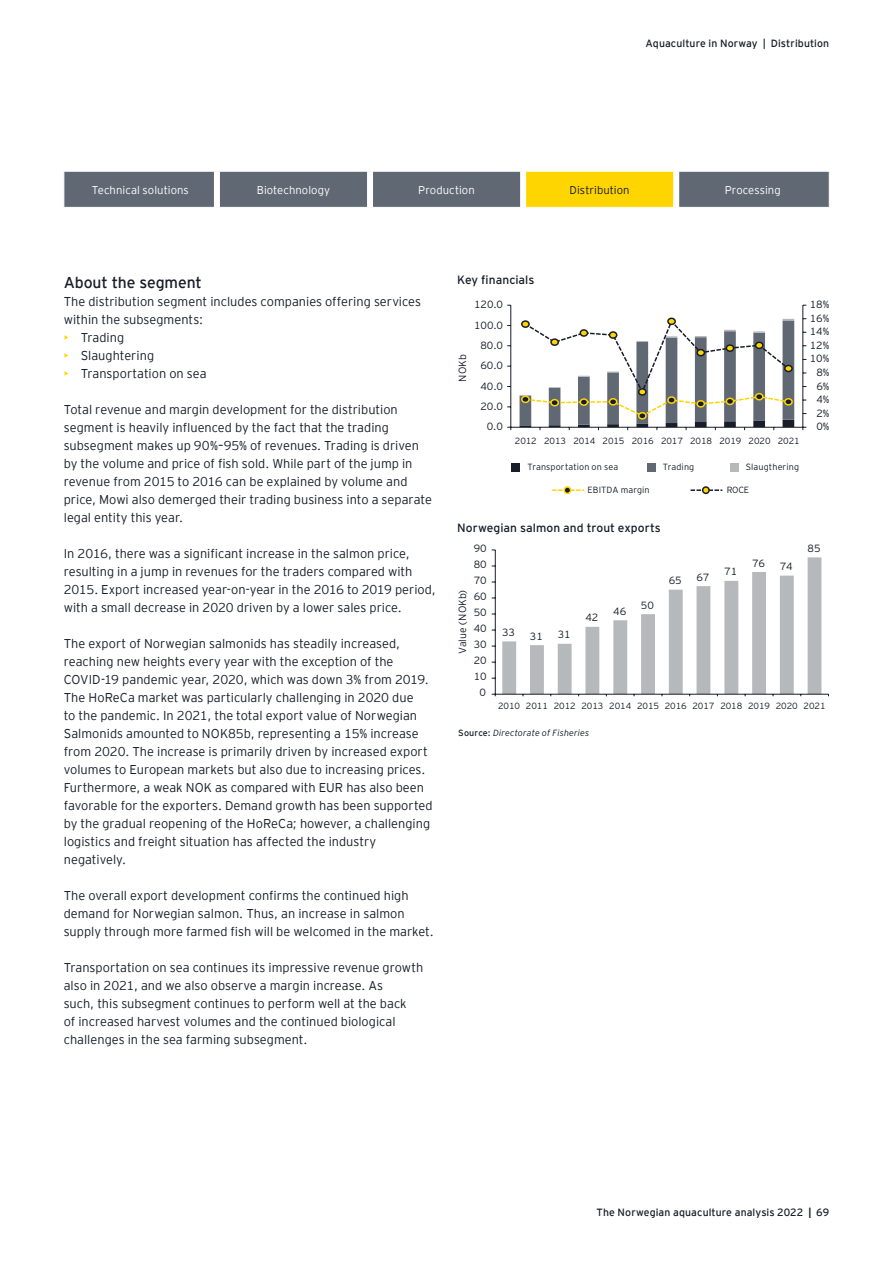
<style>
.page{position:relative;width:893px;height:1263px;background:#fff}
.page>*{position:absolute;margin:0;border:0;box-sizing:border-box;transform-origin:0 0}
.t1{font:15.75px "EY Interstate";letter-spacing:-.005em;color:#181d29}
.t2{font:300 12.75px/18px "EY Interstate";color:#181d29}
.t3{font:12px "EY Interstate";letter-spacing:.005em;color:#181d29}
.t4{font:300 11.25px "EY Interstate";letter-spacing:.005em;color:#fff}
.t5{font:300 11.25px "EY Interstate";letter-spacing:.005em;color:#181d29}
.t6{font:300 10.5px "EY Interstate";letter-spacing:-.005em;color:#181d29}
.t7{font:10.5px "EY Interstate";letter-spacing:.01em;color:#181d29}
.t8{font:300 9px "EY Interstate";letter-spacing:-.005em;color:#181d29}
.t9{font:300 9px "EY Interstate";letter-spacing:.015em;color:#181d29}
.t10{font:italic 300 9px "EY Interstate";letter-spacing:.015em;color:#181d29}
.s1{color:#ffd500}
.s2{font-weight:400;font-style:normal}
.s3{font-weight:700}
</style>
<div class="page">
<div style="left:65px;top:172px;width:764px;height:35px;background:#606973"></div>
<div style="left:523px;top:171px;width:153px;height:36px;background:#ffd500"></div>
<div style="left:214px;top:171px;width:6px;height:36px;background:#fff"></div>
<div style="left:367px;top:171px;width:6px;height:36px;background:#fff"></div>
<div style="left:520px;top:171px;width:6px;height:36px;background:#fff"></div>
<div style="left:673px;top:171px;width:6px;height:36px;background:#fff"></div>
<hr style="left:523px;top:171px;width:153px;height:1px;background:#fff">
<hr style="left:802px;top:305px;width:1px;height:122px;background:#181d29">
<hr style="left:510px;top:305px;width:1px;height:122px;background:#181d29">
<hr style="left:511px;top:427px;width:292px;height:1px;background:#181d29">
<svg style="left:520px;top:319px;width:274px;height:111px"></svg>
<div style="left:522px;top:321px;width:7px;height:6px;background:#ffd500;border-radius:50%"></div>
<div style="left:521px;top:320px;width:9px;height:8px;border:2px solid #181d29;border-radius:50%"></div>
<div style="left:551px;top:339px;width:7px;height:6px;background:#ffd500;border-radius:50%"></div>
<div style="left:550px;top:338px;width:9px;height:8px;border:2px solid #181d29;border-radius:50%"></div>
<div style="left:580px;top:330px;width:7px;height:6px;background:#ffd500;border-radius:50%"></div>
<div style="left:579px;top:329px;width:9px;height:8px;border:2px solid #181d29;border-radius:50%"></div>
<div style="left:609px;top:332px;width:8px;height:6px;background:#ffd500;border-radius:50%"></div>
<div style="left:609px;top:331px;width:8px;height:8px;border:2px solid #181d29;border-radius:50%"></div>
<div style="left:639px;top:389px;width:7px;height:6px;background:#ffd500;border-radius:50%"></div>
<div style="left:638px;top:388px;width:9px;height:8px;border:2px solid #181d29;border-radius:50%"></div>
<div style="left:668px;top:318px;width:7px;height:6px;background:#ffd500;border-radius:50%"></div>
<div style="left:667px;top:318px;width:9px;height:7px;border:2px solid #181d29;border-radius:50%"></div>
<div style="left:697px;top:350px;width:7px;height:6px;background:#ffd500;border-radius:50%"></div>
<div style="left:696px;top:349px;width:9px;height:7px;border:2px solid #181d29;border-radius:50%"></div>
<div style="left:726px;top:345px;width:8px;height:6px;background:#ffd500;border-radius:50%"></div>
<div style="left:726px;top:344px;width:8px;height:8px;border:2px solid #181d29;border-radius:50%"></div>
<div style="left:756px;top:342px;width:7px;height:6px;background:#ffd500;border-radius:50%"></div>
<div style="left:755px;top:342px;width:9px;height:7px;border:2px solid #181d29;border-radius:50%"></div>
<div style="left:785px;top:365px;width:7px;height:7px;background:#ffd500;border-radius:50%"></div>
<div style="left:784px;top:365px;width:9px;height:7px;border:2px solid #181d29;border-radius:50%"></div>
<div style="left:511px;top:463px;width:9px;height:8px;background:#181d29"></div>
<div style="left:647px;top:463px;width:8px;height:8px;background:#606973"></div>
<div style="left:730px;top:463px;width:8px;height:9px;background:#b5b9bc"></div>
<svg style="left:553px;top:489px;width:30px;height:2px"></svg>
<div style="left:564px;top:487px;width:7px;height:6px;background:#181d29;border-radius:50%"></div>
<div style="left:563px;top:486px;width:8px;height:8px;border:2px solid #ffd500;border-radius:50%"></div>
<svg style="left:691px;top:487px;width:31px;height:6px"></svg>
<div style="left:702px;top:486px;width:8px;height:8px;border:2px solid #181d29;border-radius:50%"></div>
<hr style="left:495px;top:550px;width:1px;height:144px;background:#181d29">
<hr style="left:495px;top:694px;width:333px;height:1px;background:#181d29">
<svg style="left:502px;top:557px;width:319px;height:139px"></svg>
<p class="t7" style="left:645px;top:36px;width:185px">Aquaculture in Norway | Distribution</p>
<p class="t4" style="left:92px;top:182px;width:98px">Technical solutions</p>
<p class="t4" style="left:257px;top:182px;width:75px">Biotechnology</p>
<p class="t4" style="left:418px;top:182px;width:58px">Production</p>
<p class="t5" style="left:570px;top:182px;width:62px">Distribution</p>
<p class="t4" style="left:725px;top:182px;width:57px">Processing</p>
<p class="t1" style="left:64px;top:271px;width:140px">About the segment</p>
<p class="t2" style="left:64px;top:292px;width:359px">The distribution segment includes companies offering services within the subsegments:</p>
<p class="t2" style="left:64px;top:328px;width:62px"><span class="s1">•</span> Trading</p>
<p class="t2" style="left:64px;top:346px;width:92px"><span class="s1">•</span> Slaughtering</p>
<p class="t2" style="left:64px;top:364px;width:144px"><span class="s1">•</span> Transportation on sea</p>
<p class="t2" style="left:64px;top:400px;width:370px">Total revenue and margin development for the distribution segment is heavily influenced by the fact that the trading subsegment makes up 90%–95% of revenues. Trading is driven by the volume and price of fish sold. While part of the jump in revenue from 2015 to 2016 can be explained by volume and price, Mowi also demerged their trading business into a separate legal entity this year.</p>
<p class="t2" style="left:64px;top:544px;width:374px">In 2016, there was a significant increase in the salmon price, resulting in a jump in revenues for the traders compared with 2015. Export increased year-on-year in the 2016 to 2019 period, with a small decrease in 2020 driven by a lower sales price.</p>
<p class="t2" style="left:64px;top:634px;width:370px">The export of Norwegian salmonids has steadily increased, reaching new heights every year with the exception of the COVID-19 pandemic year, 2020, which was down 3% from 2019.<br>The HoReCa market was particularly challenging in 2020 due<br>to the pandemic. In 2021, the total export value of Norwegian Salmonids amounted to NOK85b, representing a 15% increase from 2020. The increase is primarily driven by increased export volumes to European markets but also due to increasing prices.<br>Furthermore, a weak NOK as compared with EUR has also been favorable for the exporters. Demand growth has been supported by the gradual reopening of the HoReCa; however, a challenging logistics and freight situation has affected the industry negatively.</p>
<p class="t2" style="left:64px;top:886px;width:372px">The overall export development confirms the continued high demand for Norwegian salmon. Thus, an increase in salmon supply through more farmed fish will be welcomed in the market.</p>
<p class="t2" style="left:64px;top:958px;width:361px">Transportation on sea continues its impressive revenue growth also in 2021, and we also observe a margin increase. As<br>such, this subsegment continues to perform well at the back<br>of increased harvest volumes and the continued biological challenges in the sea farming subsegment.</p>
<p class="t3" style="left:457px;top:271px;width:79px">Key financials</p>
<p class="t6" style="left:474px;top:297px;width:30px">120.0</p>
<p class="t6" style="left:474px;top:317px;width:30px">100.0</p>
<p class="t6" style="left:455px;top:382px;width:29px;rotate:-90deg">NOKb</p>
<p class="t6" style="left:481px;top:338px;width:24px">80.0</p>
<p class="t6" style="left:481px;top:358px;width:24px">60.0</p>
<p class="t6" style="left:481px;top:378px;width:24px">40.0</p>
<p class="t6" style="left:481px;top:399px;width:24px">20.0</p>
<p class="t6" style="left:487px;top:419px;width:18px">0.0</p>
<p class="t8" style="left:515px;top:434px;width:286px">2012 2013 2014 2015 2016 2017 2018 2019 2020 2021</p>
<p class="t9" style="left:528px;top:460px;width:92px">Transportation on sea</p>
<p class="t9" style="left:663px;top:460px;width:33px">Trading</p>
<p class="t9" style="left:746px;top:461px;width:55px">Slaugthering</p>
<p class="t8" style="left:587px;top:483px;width:64px">EBITDA margin</p>
<p class="t8" style="left:727px;top:483px;width:24px">ROCE</p>
<p class="t6" style="left:810px;top:297px;width:21px">18%</p>
<p class="t6" style="left:810px;top:311px;width:21px">16%</p>
<p class="t6" style="left:810px;top:324px;width:21px">14%</p>
<p class="t6" style="left:810px;top:338px;width:21px">12%</p>
<p class="t6" style="left:810px;top:351px;width:21px">10%</p>
<p class="t6" style="left:816px;top:365px;width:14px">8%</p>
<p class="t6" style="left:816px;top:378px;width:14px">6%</p>
<p class="t6" style="left:816px;top:392px;width:14px">4%</p>
<p class="t6" style="left:816px;top:405px;width:14px">2%</p>
<p class="t6" style="left:816px;top:419px;width:14px">0%</p>
<p class="t3" style="left:457px;top:519px;width:205px">Norwegian salmon and trout exports</p>
<p class="t6" style="left:474px;top:541px;width:14px">90</p>
<p class="t6" style="left:474px;top:557px;width:14px">80</p>
<p class="t6" style="left:474px;top:573px;width:14px">70</p>
<p class="t6" style="left:455px;top:654px;width:66px;rotate:-90deg">Value (NOKb)</p>
<p class="t6" style="left:474px;top:589px;width:14px">60</p>
<p class="t6" style="left:474px;top:605px;width:14px">50</p>
<p class="t6" style="left:474px;top:621px;width:14px">40</p>
<p class="t6" style="left:474px;top:637px;width:14px">30</p>
<p class="t6" style="left:474px;top:653px;width:14px">20</p>
<p class="t6" style="left:474px;top:669px;width:14px">10</p>
<p class="t6" style="left:479px;top:685px;width:8px">0</p>
<p class="t6" style="left:502px;top:625px;width:14px">33</p>
<p class="t6" style="left:530px;top:628px;width:14px">31</p>
<p class="t6" style="left:558px;top:627px;width:14px">31</p>
<p class="t6" style="left:585px;top:610px;width:14px">42</p>
<p class="t6" style="left:613px;top:604px;width:14px">46</p>
<p class="t6" style="left:641px;top:598px;width:14px">50</p>
<p class="t6" style="left:669px;top:573px;width:14px">65</p>
<p class="t6" style="left:696px;top:570px;width:14px">67</p>
<p class="t6" style="left:724px;top:564px;width:14px">71</p>
<p class="t6" style="left:752px;top:555px;width:14px">76</p>
<p class="t6" style="left:780px;top:559px;width:14px">74</p>
<p class="t6" style="left:808px;top:541px;width:14px">85</p>
<p class="t8" style="left:498px;top:700px;width:329px">2010 2011 2012 2013 2014 2015 2016 2017 2018 2019 2020 2021</p>
<p class="t10" style="left:458px;top:726px;width:133px"><span class="s2">Source:</span> Directorate of Fisheries</p>
<p class="t7" style="left:597px;top:1205px;width:234px">The Norwegian aquaculture analysis 2022 <span class="s3">|</span> 69</p>
</div>
